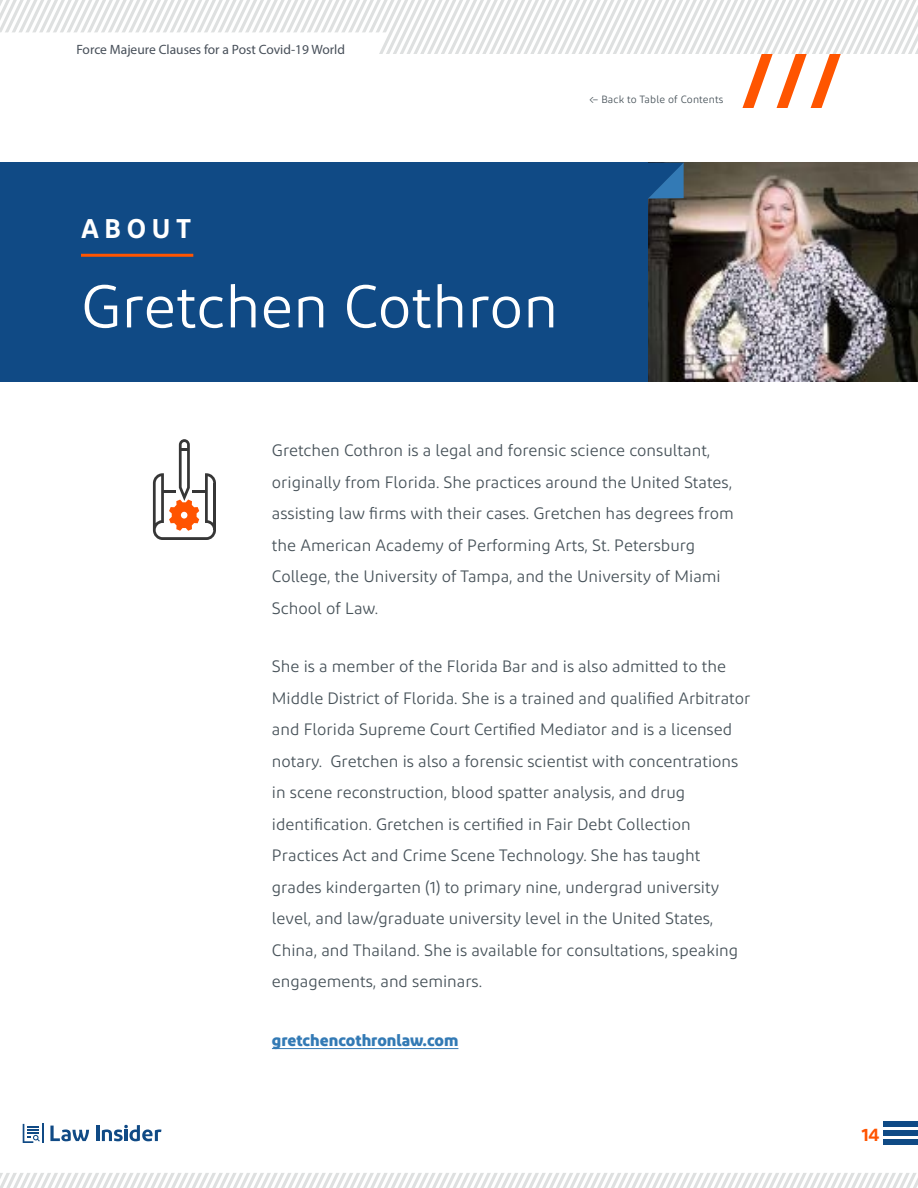
<style>
.page{position:relative;width:918px;height:1188px;background:#fff}
.page>*{position:absolute;margin:0;border:0;box-sizing:border-box;transform-origin:0 0}
.t1{font:60px "Diodrum Cyrillic";color:#fff}
.t2{font:600 27px "Diodrum Cyrillic";letter-spacing:.21em;color:#fff}
.t3{font:600 18px "Diodrum Cyrillic";color:#ff5400}
.t4{font:16.5px/31.5px "Diodrum Cyrillic";color:#475259}
.t5{font:700 16.5px "Diodrum Cyrillic";color:#337ab5}
.t6{font:13.5px "Myriad Pro";color:#474f59}
.t7{font:10.5px "Diodrum Cyrillic";letter-spacing:.015em;color:#475259}
.s1{font-family:"Colfax"}
</style>
<div class="page">
<div style="left:0;top:163px;width:918px;height:219px;background:#104a85"></div>
<hr style="left:272px;top:1048px;width:186px;height:1px;background:#337ab5">
<hr style="left:81px;top:254px;width:112px;height:3px;background:#f50">
<img style="left:648px;top:163px;width:270px;height:219px">
<svg style="left:648px;top:163px;width:36px;height:39px"></svg>
<svg style="left:153px;top:439px;width:63px;height:101px"></svg>
<svg style="left:0;top:0;width:918px;height:108px"></svg>
<svg style="left:0;top:1173px;width:918px;height:15px"></svg>
<svg style="left:50px;top:1126px;width:39px;height:15px"></svg>
<hr style="left:97px;top:1126px;width:3px;height:15px;background:#104a85">
<svg style="left:102px;top:1125px;width:60px;height:16px"></svg>
<svg style="left:23px;top:1124px;width:20px;height:19px"></svg>
<div style="left:884px;top:1122px;width:34px;height:5px;background:#0f4a85"></div>
<div style="left:884px;top:1131px;width:34px;height:5px;background:#0f4a85"></div>
<div style="left:884px;top:1139px;width:34px;height:6px;background:#0f4a85"></div>
<p class="t6" style="left:76px;top:41px;width:270px">Force Majeure Clauses for a Post Covid-19 World</p>
<p class="t7" style="left:589px;top:93px;width:136px"><span class="s1">b</span> Back to Table of Contents</p>
<h2 class="t2" style="left:81px;top:211px;width:112px">ABOUT</h2>
<h1 class="t1" style="left:81px;top:270px;width:479px">Gretchen Cothron</h1>
<p class="t4" style="left:272px;top:434px;width:463px">Gretchen Cothron is a legal and forensic science consultant, originally from Florida. She practices around the United States, assisting law firms with their cases. Gretchen has degrees from the American Academy of Performing Arts, St. Petersburg College, the University of Tampa, and the University of Miami School of Law.</p>
<p class="t4" style="left:272px;top:650px;width:480px">She is a member of the Florida Bar and is also admitted to the Middle District of Florida. She is a trained and qualified Arbitrator and Florida Supreme Court Certified Mediator and is a licensed notary. Gretchen is also a forensic scientist with concentrations in scene reconstruction, blood spatter analysis, and drug identification. Gretchen is certified in Fair Debt Collection Practices Act and Crime Scene Technology. She has taught grades kindergarten (1) to primary nine, undergrad university level, and law/graduate university level in the United States, China, and Thailand. She is available for consultations, speaking engagements, and seminars.</p>
<p class="t5" style="left:272px;top:1029px;width:188px">gretchencothronlaw.com</p>
<p class="t3" style="left:861px;top:1123px;width:20px">14</p>
</div>
